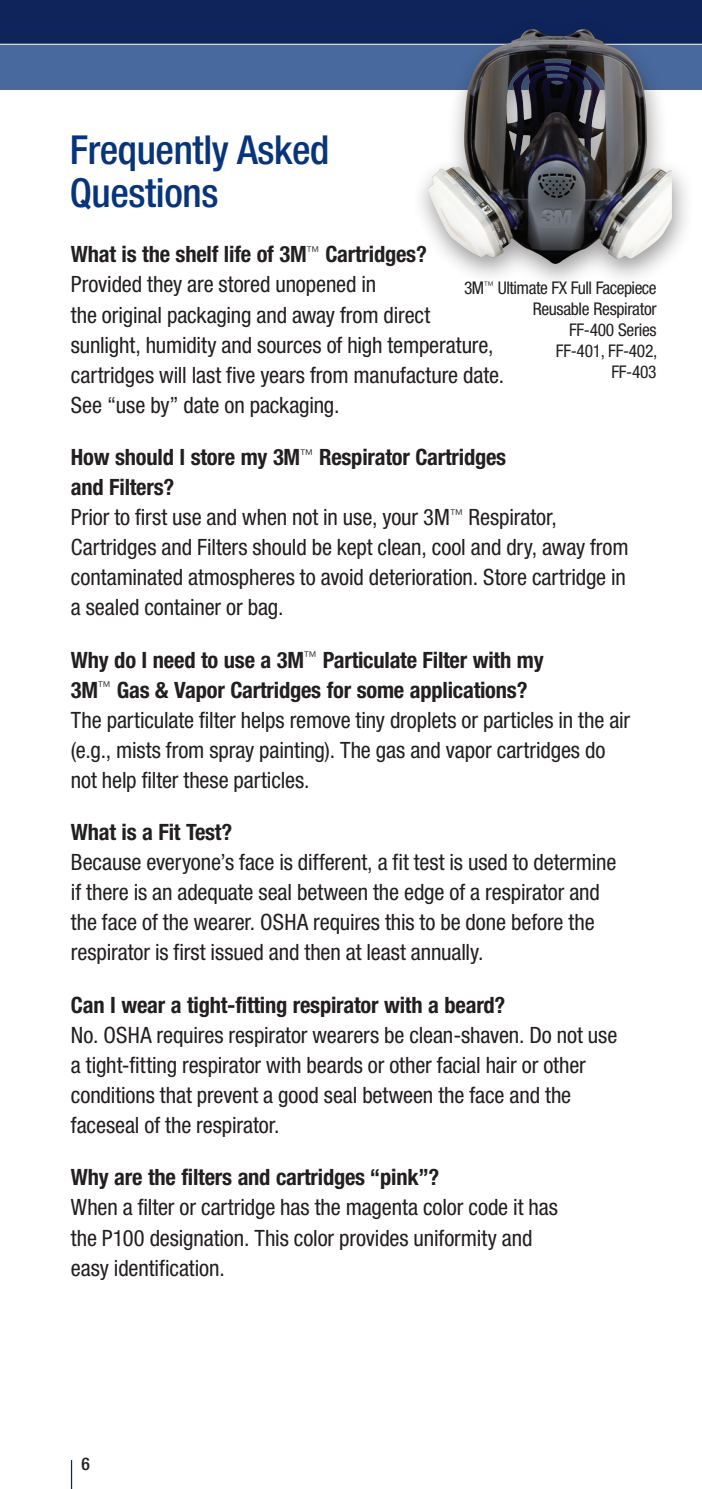
<style>
.page{position:relative;width:702px;height:1489px;background:#fff}
.page>*{position:absolute;margin:0;border:0;box-sizing:border-box;transform-origin:0 0}
.t1{font:500 condensed 40px/42.5px "Helvetica Neue LT Std";letter-spacing:-.01em;color:#08347b}
.Body_Copy{font:condensed 22.5px/30px "Helvetica Neue LT Std";letter-spacing:-.005em;color:#231f20}
.Subhead{font:700 condensed 22.5px/30px "Helvetica Neue LT Std";letter-spacing:-.01em;color:#231f20}
.Caption2{font:condensed 17.5px/21px "Helvetica Neue LT Std";letter-spacing:-.02em;color:#231f20;text-align:right}
._2_2a_SUB_Head_16_16{font:500 condensed 17.5px "Helvetica Neue LT Std";color:#231f20}
</style>
<div class="page">
<div style="left:0;top:0;width:702px;height:90px;background:#48699d"></div>
<div style="left:0;top:0;width:702px;height:44px;background:#0e245a"></div>
<hr style="left:0;top:44px;width:702px;height:1px;background:#fff">
<svg style="left:71px;top:1460px;width:1px;height:28px"></svg>
<div style="left:410px;top:19px;width:283px;height:273px;background:#231f20;opacity:.45"></div>
<img style="left:428px;top:28px;width:244px;height:236px">
<p class="t1" style="left:70px;top:128px;width:261px">Frequently Asked<br>Questions</p>
<p class="Subhead" style="left:71px;top:239px;width:357px">What is the shelf life of 3M<sup>™</sup> Cartridges?</p>
<p class="Body_Copy" style="left:71px;top:269px;width:435px">Provided they are stored unopened in<br>the original packaging and away from direct sunlight, humidity and sources of high temperature, cartridges will last five years from manufacture date.<br>See “use by” date on packaging.</p>
<p class="Subhead" style="left:71px;top:442px;width:437px">How should I store my 3M<sup>™</sup> Respirator Cartridges and Filters?</p>
<p class="Body_Copy" style="left:71px;top:502px;width:559px">Prior to first use and when not in use, your 3M<sup>™</sup> Respirator, Cartridges and Filters should be kept clean, cool and dry, away from contaminated atmospheres to avoid deterioration. Store cartridge in a sealed container or bag.</p>
<p class="Subhead" style="left:71px;top:644px;width:474px">Why do I need to use a 3M<sup>™</sup> Particulate Filter with my<br>3M<sup>™</sup> Gas &amp; Vapor Cartridges for some applications?</p>
<p class="Body_Copy" style="left:71px;top:704px;width:560px">The particulate filter helps remove tiny droplets or particles in the air (e.g., mists from spray painting). The gas and vapor cartridges do not help filter these particles.</p>
<p class="Subhead" style="left:71px;top:817px;width:163px">What is a Fit Test?</p>
<p class="Body_Copy" style="left:71px;top:847px;width:547px">Because everyone’s face is different, a fit test is used to determine if there is an adequate seal between the edge of a respirator and the face of the wearer. OSHA requires this to be done before the respirator is first issued and then at least annually.</p>
<p class="Subhead" style="left:71px;top:989px;width:436px">Can I wear a tight-fitting respirator with a beard?</p>
<p class="Body_Copy" style="left:71px;top:1019px;width:548px">No. OSHA requires respirator wearers be clean-shaven. Do not use a tight-fitting respirator with beards or other facial hair or other conditions that prevent a good seal between the face and the faceseal of the respirator.</p>
<p class="Subhead" style="left:71px;top:1162px;width:370px">Why are the filters and cartridges “pink”?</p>
<p class="Body_Copy" style="left:71px;top:1192px;width:488px">When a filter or cartridge has the magenta color code it has the P100 designation. This color provides uniformity and easy identification.</p>
<p class="Caption2" style="left:464px;top:277px;width:195px">3M<sup>™</sup> Ultimate FX Full Facepiece<br>Reusable Respirator<br>FF-400 Series<br>FF-401, FF-402,<br>FF-403</p>
<p class="_2_2a_SUB_Head_16_16" style="left:81px;top:1453px;width:10px">6</p>
</div>
